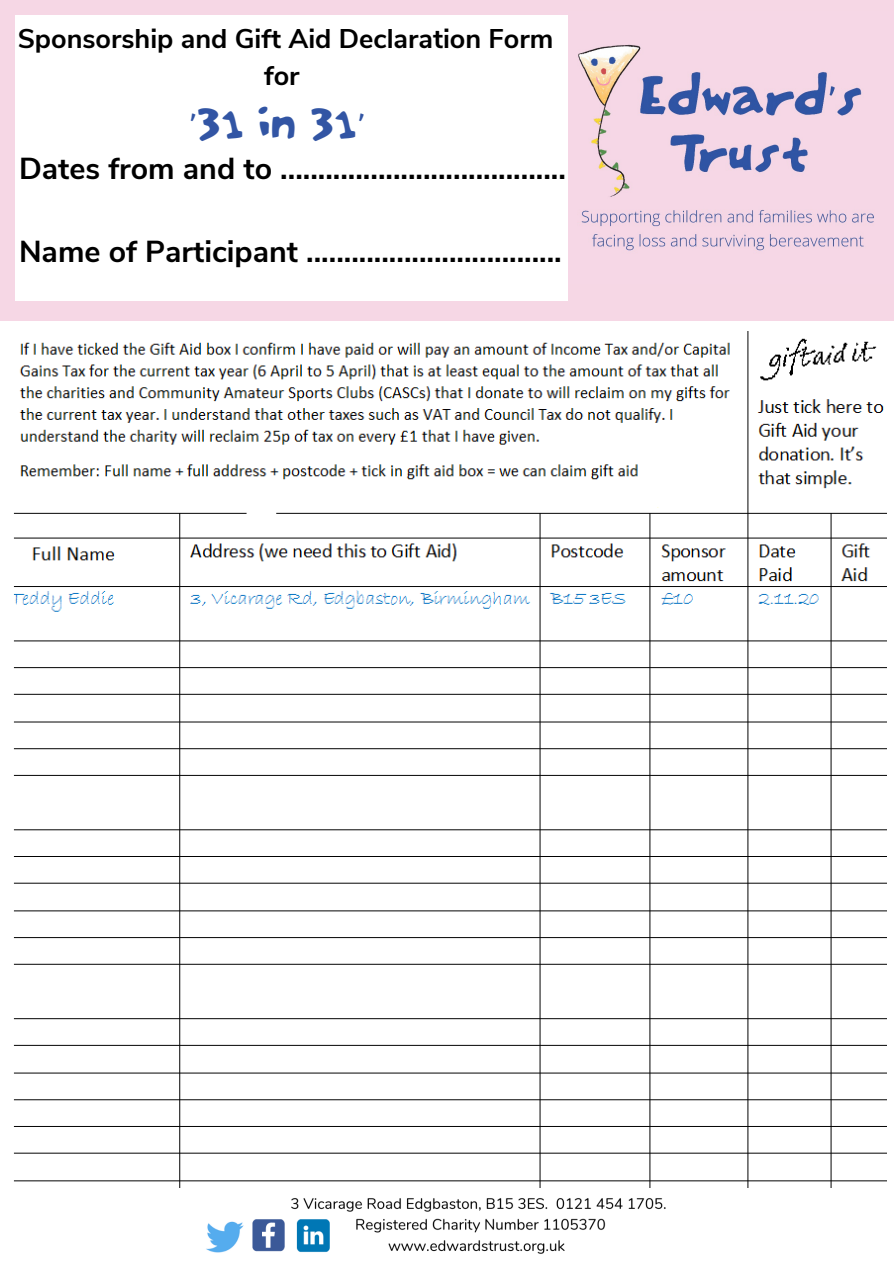
<style>
.page{position:relative;width:894px;height:1264px;background:#fff}
.page>*{position:absolute;margin:0;border:0;box-sizing:border-box;transform-origin:0 0}
.t1{font:48.9px "Hasty Pudding";color:#3255a4}
.t2{font:700 30.3px "Nunito Sans";color:#000}
.t3{font:700 27px/37px "Nunito Sans";color:#000;text-align:center}
</style>
<div class="page">
<div style="left:0;top:0;width:893px;height:321px;background:#f6d7e5"></div>
<img style="left:558px;top:15px;width:316px;height:269px">
<img style="left:13px;top:331px;width:873px;height:857px">
<img style="left:206px;top:1198px;width:460px;height:56px">
<div style="left:16px;top:16px;width:551px;height:285px;background:#fff"></div>
<p class="t3" style="left:18px;top:20px;width:537px">Sponsorship and Gift Aid Declaration Form for</p>
<p class="t1" style="left:190px;top:96px;width:178px">'31 in 31'</p>
<p class="t2" style="left:19px;top:148px;width:548px">Dates from and to ......................................</p>
<p class="t2" style="left:19px;top:232px;width:544px">Name of Participant ..................................</p>
</div>
